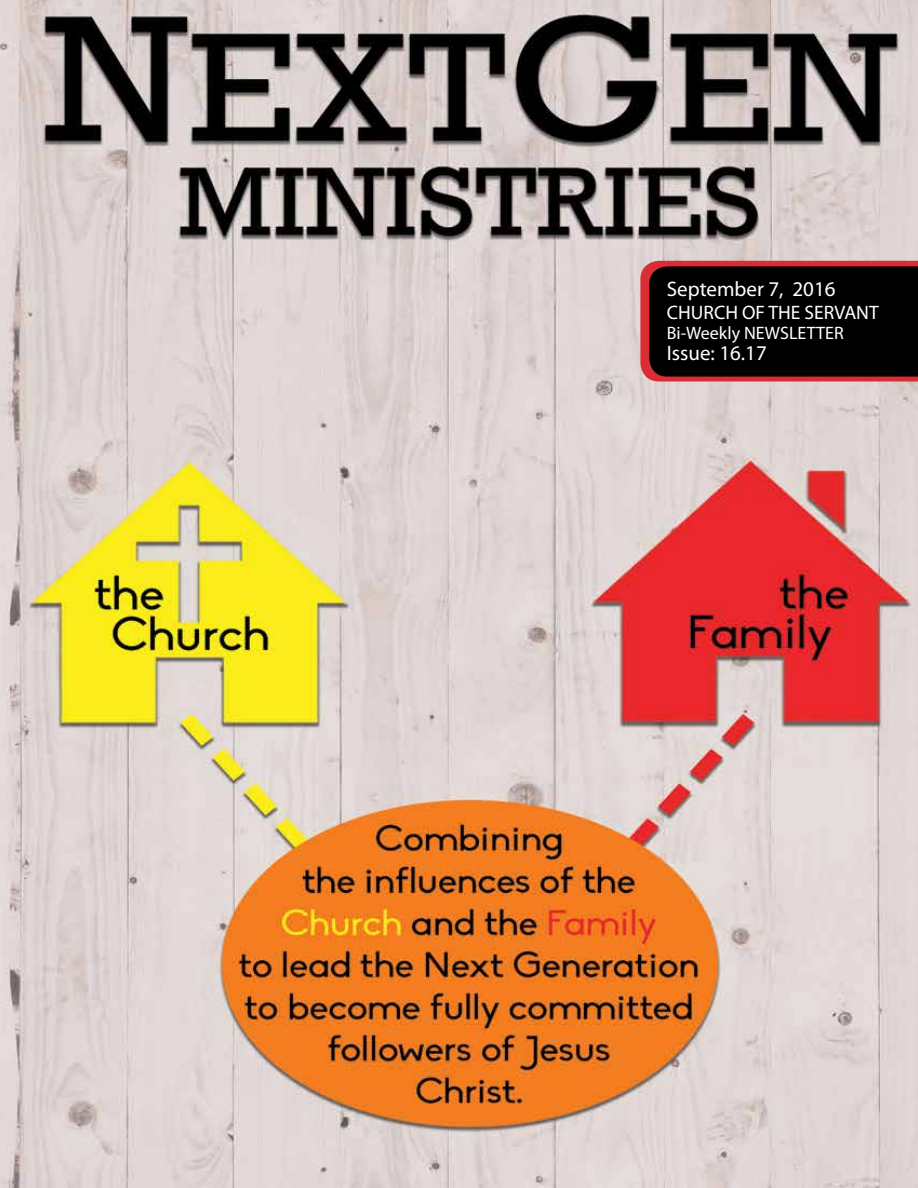
<style>
.page{position:relative;width:918px;height:1188px;background:#fff}
.page>*{position:absolute;margin:0;border:0;box-sizing:border-box;transform-origin:0 0}
.t1{font:21px "Myriad Pro";color:#fff}
.t2{font:19.5px "Myriad Pro";color:#fff}
.t3{font:18px "Myriad Pro";color:#fff}
</style>
<div class="page">
<img style="left:0;top:0;width:918px;height:1188px">
<svg style="left:640px;top:261px;width:278px;height:121px;background:#1b0708"></svg>
<p class="t1" style="left:667px;top:276px;width:170px">September 7, 2016</p>
<p class="t2" style="left:667px;top:300px;width:213px">CHURCH OF THE SERVANT</p>
<p class="t3" style="left:667px;top:322px;width:178px">Bi-Weekly NEWSLETTER</p>
<p class="t1" style="left:667px;top:340px;width:101px">Issue: 16.17</p>
</div>
